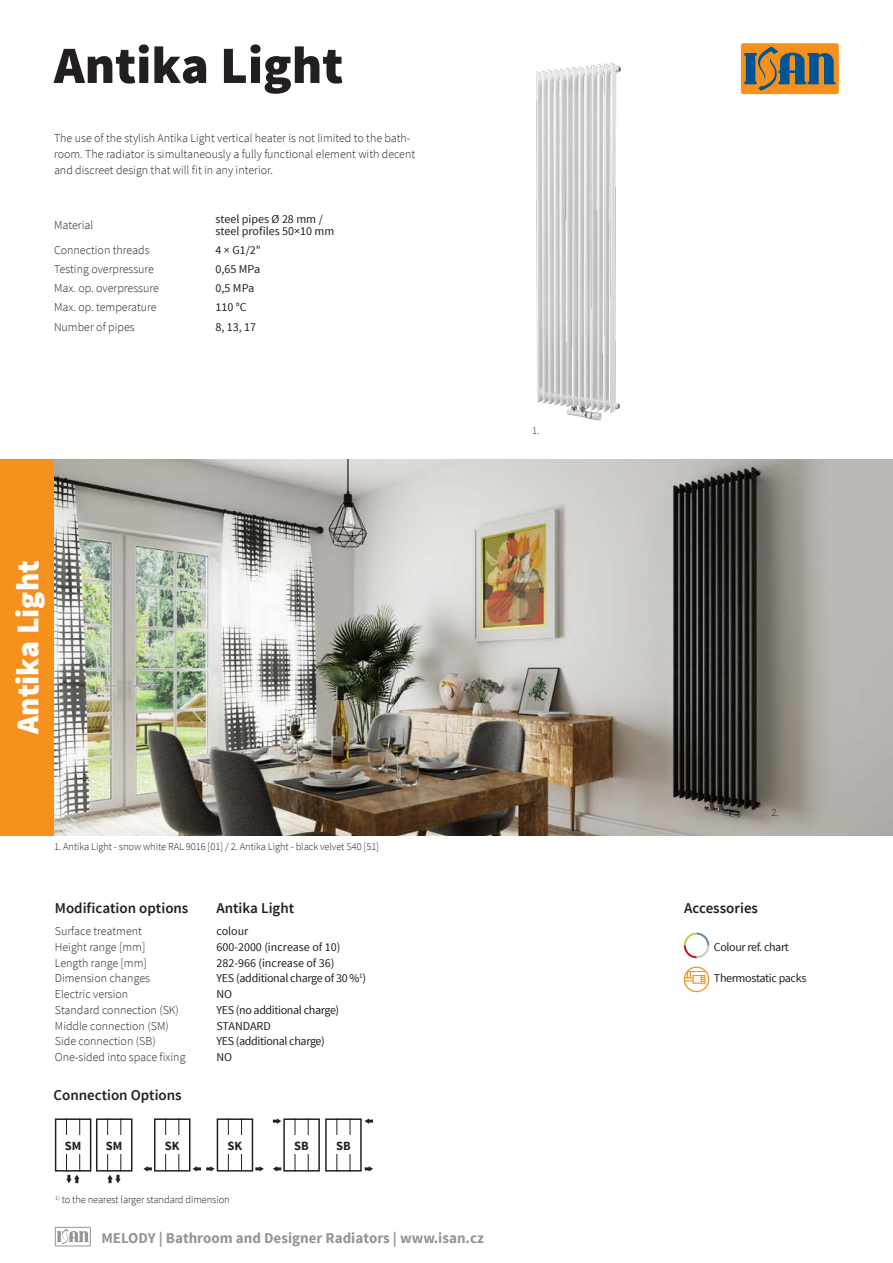
<style>
.page{position:relative;width:893px;height:1263px;background:#fff}
.page>*{position:absolute;margin:0;border:0;box-sizing:border-box;transform-origin:0 0}
.t1{font:900 52.5px "Source Sans Pro";color:#231f20}
.t2{font:900 31.5px "Source Sans Pro";color:#fff}
.t3{font:600 15px "Source Sans Pro";color:#231f20}
.t4{font:700 15px "Source Sans Pro";color:#939598}
.t5{font:700 12.6px "Source Sans Pro";color:#231f20}
.t6{font:300 12px/16.2px "Source Sans Pro";color:#231f20}
.t7{font:12px "Source Sans Pro";letter-spacing:-.025em;color:#231f20}
.t8{font:12px/12px "Source Sans Pro";color:#231f20}
.t9{font:300 10.5px "Source Sans Pro";letter-spacing:-.01em;color:#231f20}
</style>
<div class="page">
<div style="left:0;top:459px;width:55px;height:376px;background:#f6911e"></div>
<div style="left:55px;top:1227px;width:36px;height:19px;border:1px solid #939598"></div>
<svg style="left:57px;top:1229px;width:32px;height:15px"></svg>
<img style="left:536px;top:63px;width:85px;height:358px">
<img style="left:54px;top:459px;width:839px;height:376px">
<div style="left:154px;top:1118px;width:36px;height:53px;border:2px solid #231f20"></div>
<hr style="left:165px;top:1119px;width:1px;height:52px;background:#231f20">
<hr style="left:179px;top:1119px;width:1px;height:52px;background:#231f20">
<div style="left:156px;top:1135px;width:32px;height:19px;background:#fff"></div>
<svg style="left:144px;top:1166px;width:8px;height:5px"></svg>
<div style="left:217px;top:1118px;width:36px;height:53px;border:2px solid #231f20"></div>
<hr style="left:241px;top:1119px;width:1px;height:52px;background:#231f20">
<hr style="left:228px;top:1119px;width:1px;height:52px;background:#231f20">
<div style="left:219px;top:1135px;width:32px;height:19px;background:#fff"></div>
<svg style="left:255px;top:1166px;width:9px;height:5px"></svg>
<svg style="left:193px;top:1166px;width:22px;height:5px"></svg>
<div style="left:55px;top:1118px;width:36px;height:53px;border:2px solid #231f20"></div>
<hr style="left:66px;top:1119px;width:1px;height:52px;background:#231f20">
<hr style="left:79px;top:1119px;width:1px;height:52px;background:#231f20">
<div style="left:57px;top:1135px;width:32px;height:19px;background:#fff"></div>
<svg style="left:66px;top:1175px;width:14px;height:8px"></svg>
<div style="left:96px;top:1118px;width:36px;height:53px;border:2px solid #231f20"></div>
<hr style="left:107px;top:1119px;width:1px;height:52px;background:#231f20">
<hr style="left:121px;top:1119px;width:1px;height:52px;background:#231f20">
<div style="left:98px;top:1135px;width:32px;height:19px;background:#fff"></div>
<svg style="left:107px;top:1175px;width:14px;height:8px"></svg>
<div style="left:283px;top:1118px;width:37px;height:53px;border:2px solid #231f20"></div>
<hr style="left:295px;top:1119px;width:1px;height:52px;background:#231f20">
<hr style="left:308px;top:1119px;width:1px;height:52px;background:#231f20">
<div style="left:286px;top:1135px;width:32px;height:19px;background:#fff"></div>
<div style="left:325px;top:1118px;width:37px;height:53px;border:2px solid #231f20"></div>
<hr style="left:337px;top:1119px;width:1px;height:52px;background:#231f20">
<hr style="left:350px;top:1119px;width:1px;height:52px;background:#231f20">
<div style="left:327px;top:1135px;width:32px;height:19px;background:#fff"></div>
<svg style="left:273px;top:1118px;width:8px;height:6px"></svg>
<svg style="left:365px;top:1118px;width:8px;height:6px"></svg>
<svg style="left:273px;top:1166px;width:8px;height:5px"></svg>
<svg style="left:365px;top:1166px;width:8px;height:5px"></svg>
<svg style="left:683px;top:932px;width:27px;height:27px"></svg>
<div style="left:693px;top:975px;width:12px;height:9px;border:1px solid #f6911e"></div>
<svg style="left:684px;top:971px;width:22px;height:12px"></svg>
<div style="left:684px;top:966px;width:25px;height:26px;border:1px solid #f6911e;border-radius:50%"></div>
<div style="left:741px;top:43px;width:98px;height:51px;background:#f6911e;border-radius:2px"></div>
<svg style="left:744px;top:46px;width:91px;height:45px"></svg>
<h1 class="t1" style="left:54px;top:31px;width:291px">Antika Light</h1>
<p class="t6" style="left:54px;top:130px;width:363px">The use of the stylish Antika Light vertical heater is not limited to the bath&shy;room. The radiator is simultaneously a fully functional element with decent and discreet design that will fit in any interior.</p>
<p class="t6" style="left:54px;top:216px;width:41px">Material</p>
<p class="t8" style="left:216px;top:213px;width:120px">steel pipes Ø 28 mm / steel profiles 50×10 mm</p>
<p class="t6" style="left:54px;top:242px;width:97px">Connection threads</p>
<p class="t7" style="left:216px;top:242px;width:47px">4 × G1/2"</p>
<p class="t6" style="left:54px;top:261px;width:102px">Testing overpressure</p>
<p class="t7" style="left:216px;top:261px;width:46px">0,65 MPa</p>
<p class="t6" style="left:54px;top:280px;width:106px">Max. op. overpressure</p>
<p class="t7" style="left:216px;top:281px;width:40px">0,5 MPa</p>
<p class="t6" style="left:54px;top:299px;width:104px">Max. op. temperature</p>
<p class="t7" style="left:216px;top:300px;width:33px">110 °C</p>
<p class="t6" style="left:54px;top:318px;width:82px">Number of pipes</p>
<p class="t7" style="left:216px;top:319px;width:42px">8, 13, 17</p>
<p class="t9" style="left:532px;top:424px;width:9px">1.</p>
<h2 class="t2" style="left:8px;top:734px;width:175px;rotate:-90deg">Antika Light</h2>
<p class="t9" style="left:83px;top:771px;width:9px">2.</p>
<p class="t9" style="left:54px;top:840px;width:327px">1. Antika Light - snow white RAL 9016 [01] / 2. Antika Light - black velvet S40 [51]</p>
<p class="t9" style="left:771px;top:806px;width:9px">2.</p>
<p class="t3" style="left:55px;top:898px;width:135px">Modification options</p>
<p class="t3" style="left:216px;top:898px;width:79px">Antika Light</p>
<p class="t3" style="left:684px;top:898px;width:75px">Accessories</p>
<p class="t6" style="left:55px;top:923px;width:89px">Surface treatment</p>
<p class="t7" style="left:216px;top:924px;width:33px">colour</p>
<p class="t6" style="left:55px;top:939px;width:92px">Height range [mm]</p>
<p class="t8" style="left:216px;top:941px;width:125px">600-2000 (increase of 10)</p>
<p class="t7" style="left:714px;top:939px;width:76px">Colour ref. chart</p>
<p class="t6" style="left:55px;top:954px;width:93px">Length range [mm]</p>
<p class="t8" style="left:216px;top:957px;width:119px">282-966 (increase of 36)</p>
<p class="t6" style="left:55px;top:970px;width:97px">Dimension changes</p>
<p class="t7" style="left:216px;top:971px;width:151px">YES (additional charge of 30 %<sup>1</sup>)</p>
<p class="t7" style="left:714px;top:971px;width:94px">Thermostatic packs</p>
<p class="t6" style="left:55px;top:986px;width:75px">Electric version</p>
<p class="t7" style="left:216px;top:987px;width:17px">NO</p>
<p class="t6" style="left:55px;top:1002px;width:126px">Standard connection (SK)</p>
<p class="t7" style="left:216px;top:1002px;width:124px">YES (no additional charge)</p>
<p class="t6" style="left:55px;top:1017px;width:115px">Middle connection (SM)</p>
<p class="t8" style="left:216px;top:1020px;width:56px">STANDARD</p>
<p class="t6" style="left:55px;top:1033px;width:102px">Side connection (SB)</p>
<p class="t7" style="left:216px;top:1034px;width:110px">YES (additional charge)</p>
<p class="t6" style="left:55px;top:1049px;width:132px">One-sided into space fixing</p>
<p class="t7" style="left:216px;top:1049px;width:17px">NO</p>
<p class="t3" style="left:53px;top:1085px;width:130px">Connection Options</p>
<p class="t5" style="left:65px;top:1137px;width:18px">SM</p>
<p class="t5" style="left:106px;top:1137px;width:18px">SM</p>
<p class="t5" style="left:165px;top:1137px;width:16px">SK</p>
<p class="t5" style="left:228px;top:1137px;width:16px">SK</p>
<p class="t5" style="left:294px;top:1137px;width:16px">SB</p>
<p class="t5" style="left:336px;top:1137px;width:16px">SB</p>
<p class="t9" style="left:55px;top:1193px;width:176px"><sup>1)</sup> to the nearest larger standard dimension</p>
<p class="t4" style="left:101px;top:1228px;width:384px">MELODY | Bathroom and Designer Radiators | www.isan.cz</p>
</div>
